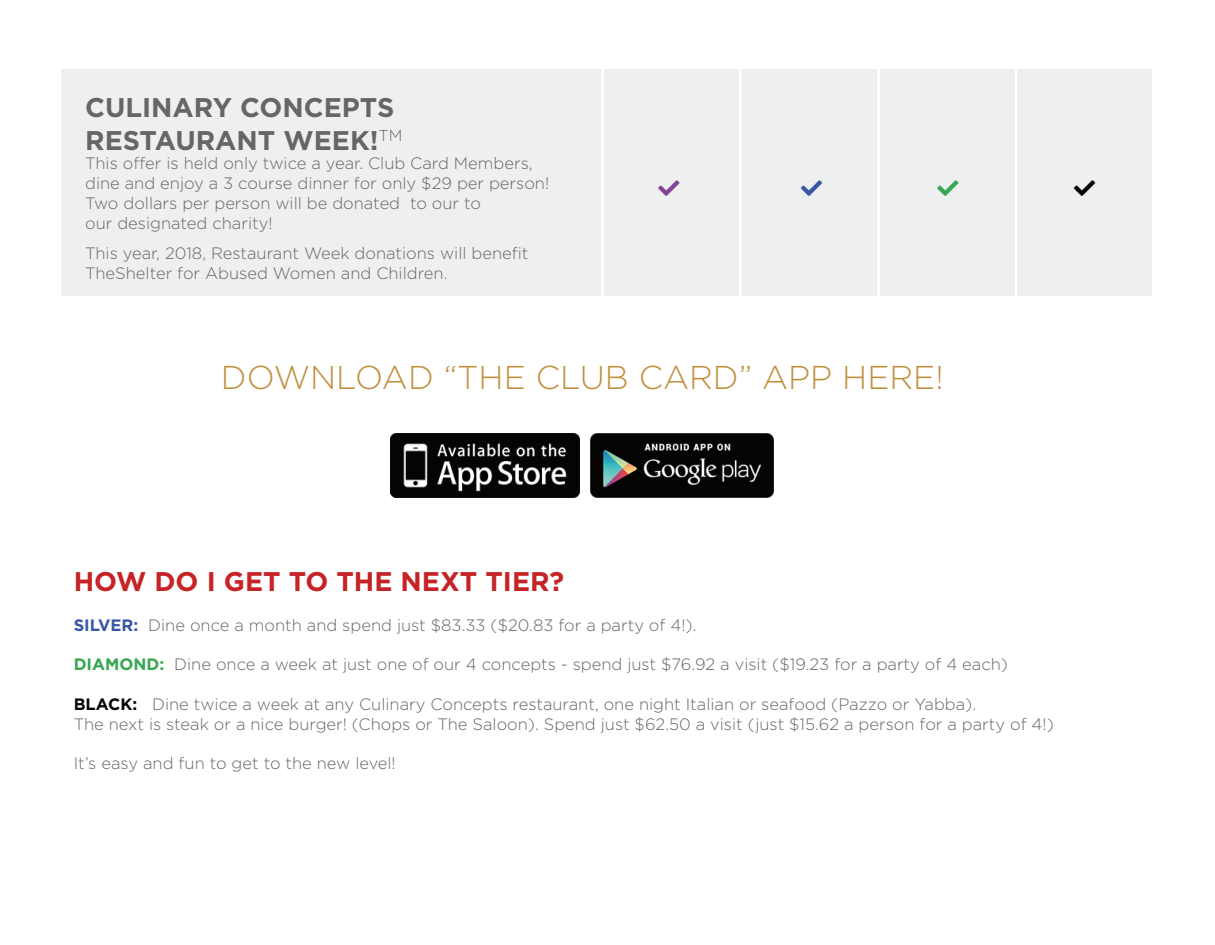
<style>
.page{position:relative;width:1215px;height:945px;background:#fff}
.page>*{position:absolute;margin:0;border:0;box-sizing:border-box;transform-origin:0 0}
.t1{font:300 33px "Gotham";color:#c0903f}
.t2{font:700 27px/32.4px "Gotham";color:#666}
.t3{font:700 27px "Gotham";color:#c62326}
.t4{font:300 16.5px/19.8px "Gotham";color:#666}
.s1{font-weight:700;color:#3757a5}
.s2{font-weight:700;color:#37a651}
.s3{font-weight:700;color:#050504}
</style>
<div class="page">
<div style="left:61px;top:69px;width:540px;height:227px;background:#eef0f0"></div>
<div style="left:604px;top:69px;width:135px;height:227px;background:#eef0f0"></div>
<div style="left:742px;top:69px;width:135px;height:227px;background:#eef0f0"></div>
<div style="left:880px;top:69px;width:135px;height:227px;background:#eef0f0"></div>
<div style="left:1017px;top:69px;width:135px;height:227px;background:#eef0f0"></div>
<img style="left:590px;top:434px;width:183px;height:63px">
<img style="left:391px;top:434px;width:189px;height:63px">
<h2 class="t2" style="left:85px;top:91px;width:319px">CULINARY CONCEPTS<br>RESTAURANT WEEK!<sup>TM</sup></h2>
<p class="t4" style="left:85px;top:153px;width:466px">This offer is held only twice a year. Club Card Members, dine and enjoy a 3 course dinner for only $29 per person!<br>Two dollars per person will be donated to our to<br>our designated charity!</p>
<p class="t4" style="left:85px;top:243px;width:445px">This year, 2018, Restaurant Week donations will benefit<br>TheShelter for Abused Women and Children.</p>
<h1 class="t1" style="left:221px;top:359px;width:724px">DOWNLOAD “THE CLUB CARD” APP HERE!</h1>
<h2 class="t3" style="left:74px;top:566px;width:492px">HOW DO I GET TO THE NEXT TIER?</h2>
<p class="t4" style="left:74px;top:615px;width:624px"><span class="s1">SILVER:</span> Dine once a month and spend just $83.33 ($20.83 for a party of 4!).</p>
<p class="t4" style="left:74px;top:654px;width:936px"><span class="s2">DIAMOND:</span> Dine once a week at just one of our 4 concepts - spend just $76.92 a visit ($19.23 for a party of 4 each)</p>
<p class="t4" style="left:74px;top:694px;width:982px"><span class="s3">BLACK:</span> Dine twice a week at any Culinary Concepts restaurant, one night Italian or seafood (Pazzo or Yabba).<br>The next is steak or a nice burger! (Chops or The Saloon). Spend just $62.50 a visit (just $15.62 a person for a party of 4!)</p>
<p class="t4" style="left:74px;top:753px;width:323px">It’s easy and fun to get to the new level!</p>
</div>
